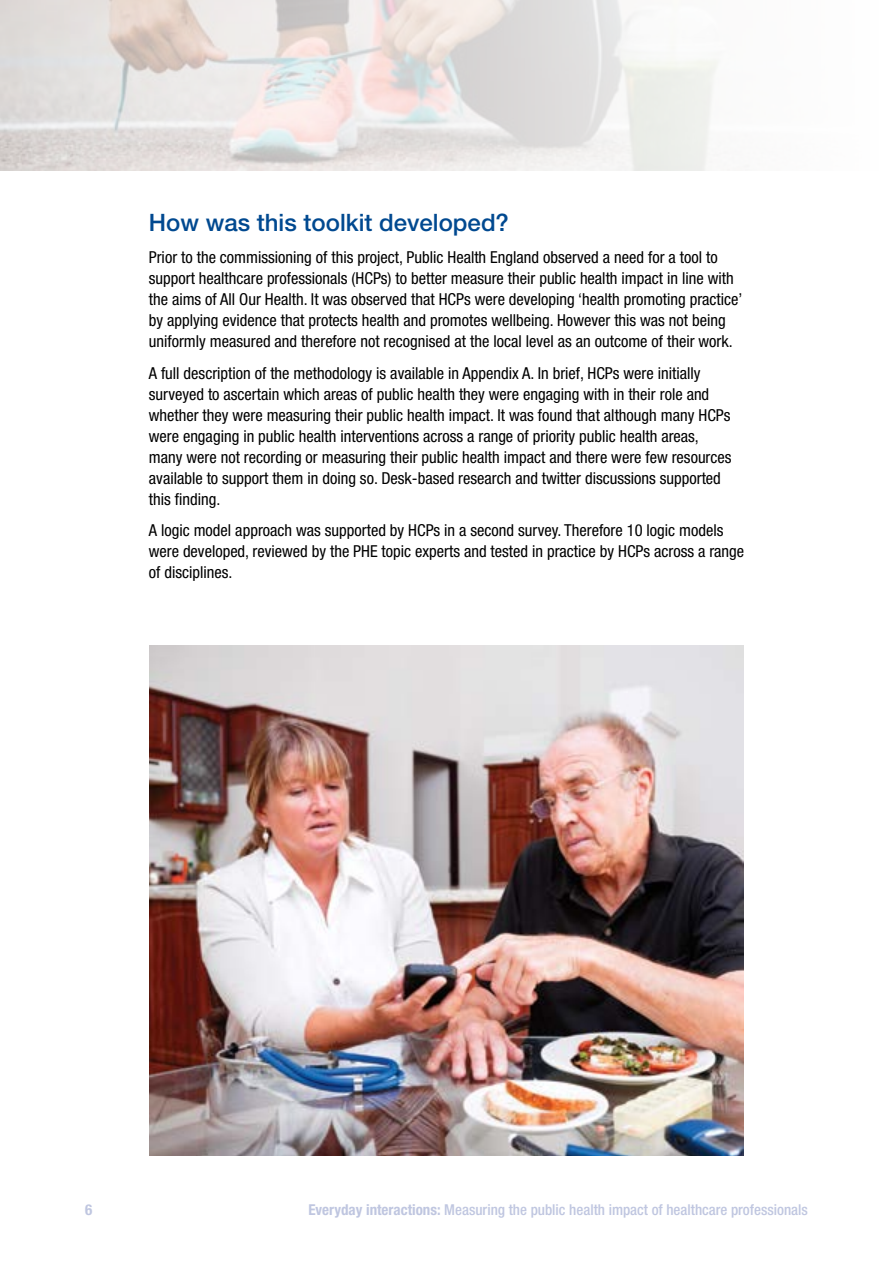
<style>
.page{position:relative;width:893px;height:1263px;background:#fff}
.page>*{position:absolute;margin:0;border:0;box-sizing:border-box;transform-origin:0 0}
.t1{font:500 24px "Helvetica Neue";color:#004990}
.t2{font:condensed 16.5px/21px "Helvetica Neue";color:#000}
.t3{font:500 condensed 15px "Helvetica Neue";color:#bfc6e0}
.t4{font:700 condensed 15px "Helvetica Neue";color:#bfc6e0}
.s1{font-weight:700}
</style>
<div class="page">
<img style="left:150px;top:645px;width:593px;height:511px">
<svg style="left:0;top:0;width:718px;height:171px;background:#e6e2e0"></svg>
<h1 class="t1" style="left:149px;top:208px;width:362px">How was this toolkit developed?</h1>
<p class="t2" style="left:149px;top:246px;width:595px">Prior to the commissioning of this project, Public Health England observed a need for a tool to support healthcare professionals (HCPs) to better measure their public health impact in line with the aims of All Our Health. It was observed that HCPs were developing ‘health promoting practice’ by applying evidence that protects health and promotes wellbeing. However this was not being uniformly measured and therefore not recognised at the local level as an outcome of their work.</p>
<p class="t2" style="left:149px;top:362px;width:584px">A full description of the methodology is available in Appendix A. In brief, HCPs were initially surveyed to ascertain which areas of public health they were engaging with in their role and whether they were measuring their public health impact. It was found that although many HCPs were engaging in public health interventions across a range of priority public health areas, many were not recording or measuring their public health impact and there were few resources available to support them in doing so. Desk-based research and twitter discussions supported this finding.</p>
<p class="t2" style="left:149px;top:520px;width:597px">A logic model approach was supported by HCPs in a second survey. Therefore 10 logic models were developed, reviewed by the PHE topic experts and tested in practice by HCPs across a range of disciplines.</p>
<p class="t4" style="left:85px;top:1201px;width:9px">6</p>
<p class="t3" style="left:308px;top:1201px;width:501px"><span class="s1">Everyday interactions:</span> Measuring the public health impact of healthcare professionals</p>
</div>
